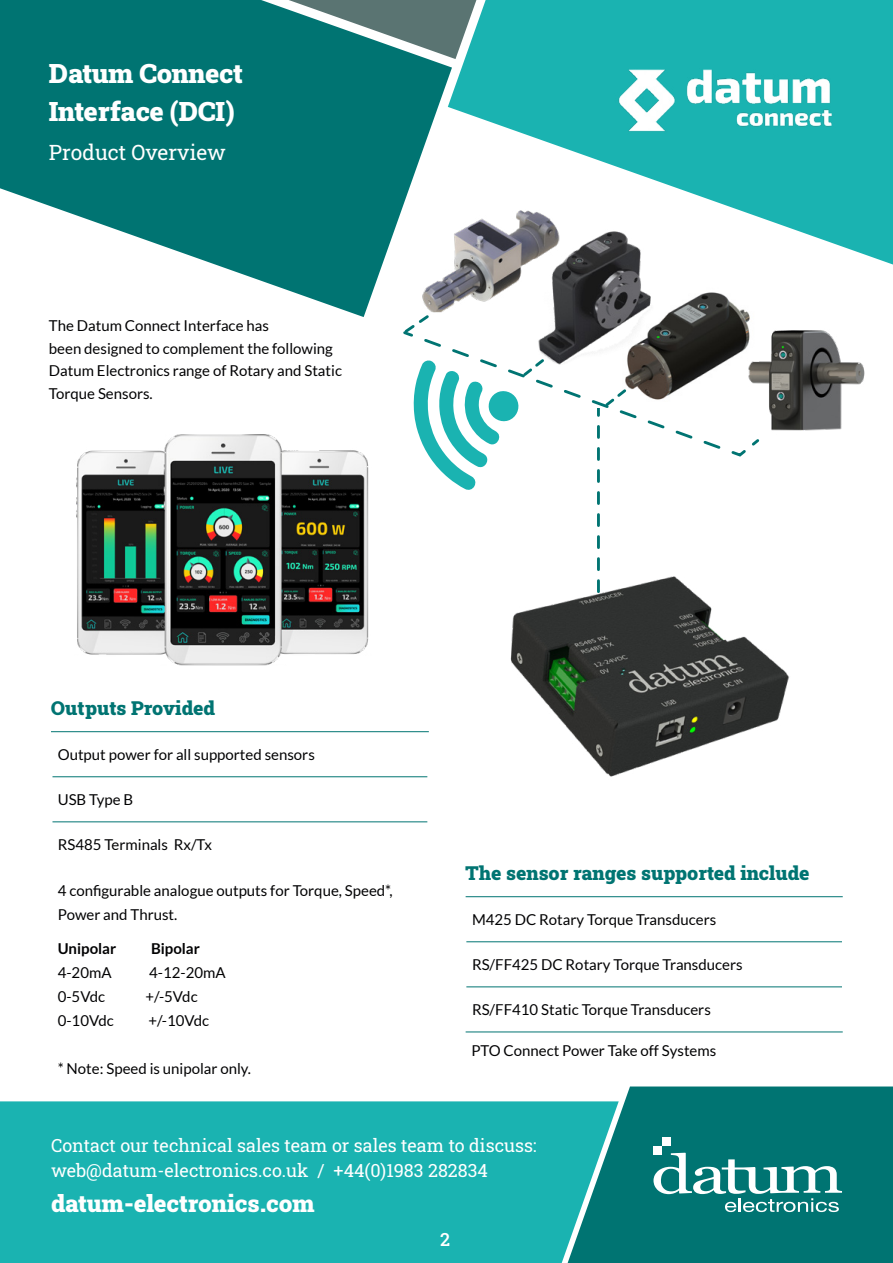
<style>
.page{position:relative;width:893px;height:1263px;background:#fff}
.page>*{position:absolute;margin:0;border:0;box-sizing:border-box;transform-origin:0 0}
.t1{font:900 27px/37.5px "Roboto Slab";letter-spacing:-.01em;color:#fff}
.t2{font:900 24px "Roboto Slab";color:#fff}
.t3{font:21px "Roboto Slab";color:#fff}
.t4{font:900 19.5px "Roboto Slab";color:#007472}
.t5{font:18px/25.5px "Roboto Slab";color:#fff}
.t6{font:500 18px "Roboto Slab";color:#fff}
.t7{font:15px/22.5px "Lato";color:#020203}
.t8{font:700 15px "Lato";color:#020203}
</style>
<div class="page">
<svg style="left:452px;top:0;width:441px;height:265px;fill:#1ab3b1"></svg>
<svg style="left:452px;top:0;width:24px;height:59px"></svg>
<div style="left:0;top:1101px;width:568px;height:162px;background:#1ab3b1"></div>
<svg style="left:568px;top:1086px;width:325px;height:177px;background:#0d7e7d"></svg>
<div style="left:653px;top:1146px;width:9px;height:8px;background:#fff"></div>
<div style="left:662px;top:1137px;width:9px;height:9px;background:#fff"></div>
<svg style="left:653px;top:1153px;width:189px;height:59px"></svg>
<img style="left:598px;top:46px;width:244px;height:101px">
<svg style="left:52px;top:732px;width:375px;height:91px"></svg>
<hr style="left:51px;top:731px;width:378px;height:1px;background:#007472">
<hr style="left:52px;top:776px;width:375px;height:1px;background:#007472">
<hr style="left:52px;top:821px;width:375px;height:1px;background:#007472">
<svg style="left:467px;top:897px;width:375px;height:91px"></svg>
<hr style="left:466px;top:896px;width:377px;height:1px;background:#007472">
<hr style="left:466px;top:941px;width:376px;height:1px;background:#007472">
<hr style="left:466px;top:986px;width:376px;height:1px;background:#007472">
<hr style="left:466px;top:1031px;width:377px;height:1px;background:#007472">
<img style="left:510px;top:592px;width:279px;height:185px">
<img style="left:76px;top:435px;width:293px;height:231px">
<img style="left:705px;top:292px;width:45px;height:37px">
<img style="left:565px;top:205px;width:140px;height:108px">
<img style="left:762px;top:330px;width:102px;height:101px">
<svg style="left:723px;top:329px;width:39px;height:128px"></svg>
<svg style="left:403px;top:313px;width:320px;height:279px"></svg>
<img style="left:409px;top:203px;width:156px;height:121px">
<svg style="left:0;top:0;width:452px;height:317px;fill:#007472"></svg>
<h1 class="t1" style="left:49px;top:54px;width:195px">Datum Connect<br>Interface (DCI)</h1>
<h3 class="t3" style="left:49px;top:138px;width:178px">Product Overview</h3>
<p class="t7" style="left:49px;top:315px;width:295px">The Datum Connect Interface has<br>been designed to complement the following Datum Electronics range of Rotary and Static Torque Sensors.</p>
<h3 class="t4" style="left:51px;top:694px;width:165px">Outputs Provided</h3>
<p class="t7" style="left:58px;top:743px;width:259px">Output power for all supported sensors</p>
<p class="t7" style="left:58px;top:788px;width:77px">USB Type B</p>
<p class="t7" style="left:58px;top:834px;width:156px">RS485 Terminals Rx/Tx</p>
<p class="t7" style="left:58px;top:878px;width:337px;line-height:24px">4 configurable analogue outputs for Torque, Speed*,<br>Power and Thrust.</p>
<p class="t8" style="left:58px;top:940px;width:60px">Unipolar</p>
<p class="t8" style="left:151px;top:940px;width:50px">Bipolar</p>
<p class="t7" style="left:58px;top:961px;width:55px">4-20mA</p>
<p class="t7" style="left:149px;top:961px;width:78px">4-12-20mA</p>
<p class="t7" style="left:58px;top:985px;width:49px">0-5Vdc</p>
<p class="t7" style="left:146px;top:985px;width:54px">+/-5Vdc</p>
<p class="t7" style="left:58px;top:1009px;width:58px">0-10Vdc</p>
<p class="t7" style="left:149px;top:1009px;width:62px">+/-10Vdc</p>
<p class="t7" style="left:58px;top:1057px;width:195px">* Note: Speed is unipolar only.</p>
<h3 class="t4" style="left:466px;top:859px;width:345px">The sensor ranges supported include</h3>
<p class="t7" style="left:472px;top:908px;width:246px">M425 DC Rotary Torque Transducers</p>
<p class="t7" style="left:472px;top:953px;width:272px">RS/FF425 DC Rotary Torque Transducers</p>
<p class="t7" style="left:472px;top:999px;width:240px">RS/FF410 Static Torque Transducers</p>
<p class="t7" style="left:471px;top:1039px;width:246px">PTO Connect Power Take off Systems</p>
<p class="t5" style="left:51px;top:1132px;width:487px">Contact our technical sales team or sales team to discuss: web@datum-electronics.co.uk / +44(0)1983 282834</p>
<h2 class="t2" style="left:51px;top:1186px;width:265px">datum-electronics.com</h2>
<p class="t6" style="left:440px;top:1227px;width:11px">2</p>
</div>
